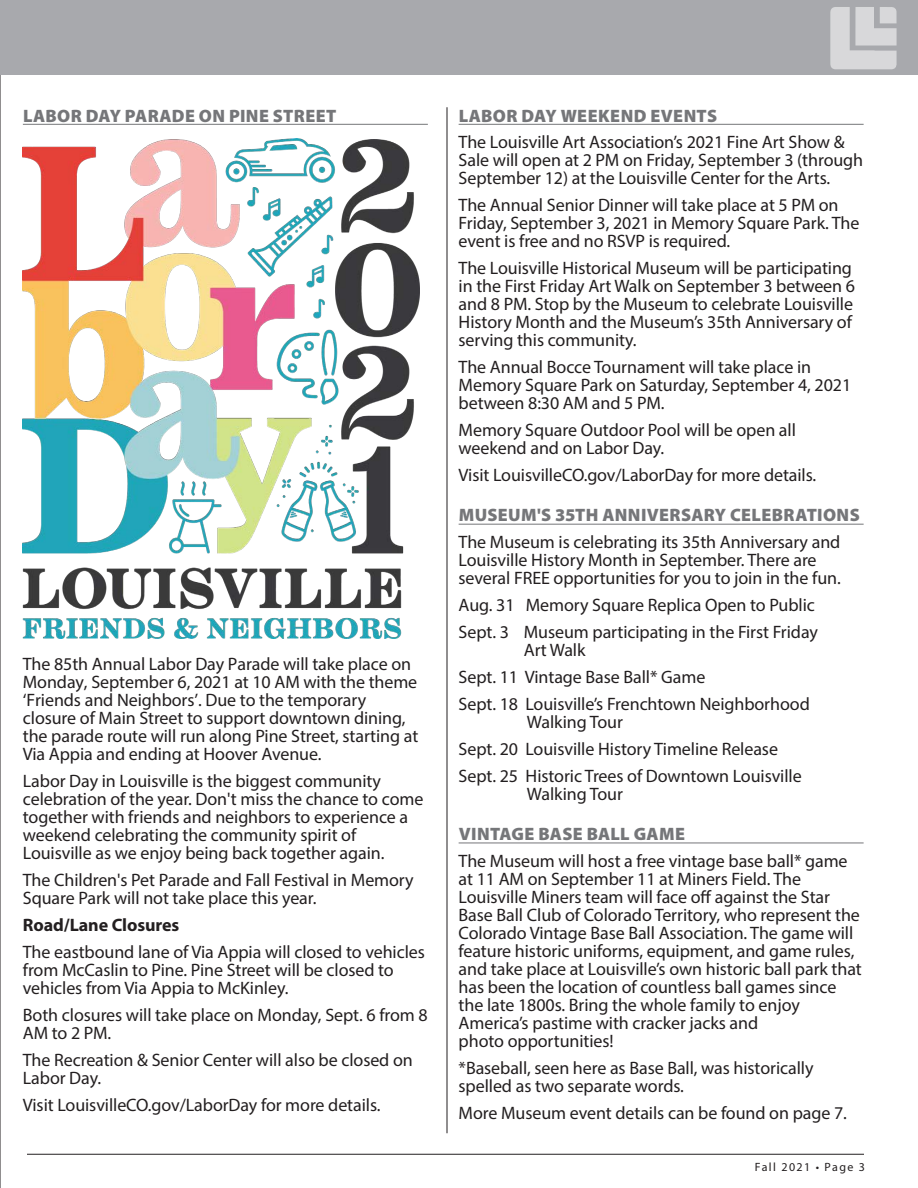
<style>
.page{position:relative;width:918px;height:1188px;background:#fff}
.page>*{position:absolute;margin:0;border:0;box-sizing:border-box;transform-origin:0 0}
.body{font:18px/18px "Myriad Pro";letter-spacing:-.005em;color:#231f20}
.header2{font:900 18px "Myriad Pro";letter-spacing:.02em;color:#757679}
.body-2{font:700 18px "Myriad Pro";letter-spacing:-.005em;color:#231f20}
.t1{font:12px "Myriad Pro";letter-spacing:.12em;color:#231f20}
</style>
<div class="page">
<hr style="left:27px;top:1154px;width:837px;height:1px;background:#231f20">
<hr style="left:459px;top:124px;width:405px;height:1px;background:#757679">
<hr style="left:459px;top:524px;width:405px;height:1px;background:#757679">
<hr style="left:459px;top:843px;width:405px;height:1px;background:#757679">
<hr style="left:0;top:0;width:1px;height:1188px;background:#231f20">
<div style="left:0;top:0;width:918px;height:75px;background:#a8a9ad"></div>
<img style="left:830px;top:7px;width:67px;height:63px">
<hr style="left:447px;top:107px;width:1px;height:1026px;background:#231f20">
<hr style="left:23px;top:124px;width:405px;height:1px;background:#757679">
<img style="left:23px;top:138px;width:396px;height:500px">
<p class="header2" style="left:23px;top:103px;width:315px">LABOR DAY PARADE ON PINE STREET</p>
<p class="body" style="left:23px;top:655px;width:397px">The 85th Annual Labor Day Parade will take place on Monday, September 6, 2021 at 10 AM with the theme ‘Friends and Neighbors’. Due to the temporary closure of Main Street to support downtown dining, the parade route will run along Pine Street, starting at Via Appia and ending at Hoover Avenue.</p>
<p class="body" style="left:23px;top:772px;width:402px">Labor Day in Louisville is the biggest community celebration of the year. Don't miss the chance to come together with friends and neighbors to experience a weekend celebrating the community spirit of Louisville as we enjoy being back together again.</p>
<p class="body" style="left:23px;top:871px;width:392px">The Children's Pet Parade and Fall Festival in Memory<br>Square Park will not take place this year.</p>
<p class="body-2" style="left:23px;top:913px;width:158px">Road/Lane Closures</p>
<p class="body" style="left:23px;top:943px;width:404px">The eastbound lane of Via Appia will closed to vehicles from McCaslin to Pine. Pine Street will be closed to vehicles from Via Appia to McKinley.</p>
<p class="body" style="left:23px;top:1005px;width:406px">Both closures will take place on Monday, Sept. 6 from 8<br>AM to 2 PM.</p>
<p class="body" style="left:23px;top:1050px;width:392px">The Recreation &amp; Senior Center will also be closed on<br>Labor Day.</p>
<p class="body" style="left:23px;top:1095px;width:359px">Visit LouisvilleCO.gov/LaborDay for more details.</p>
<p class="header2" style="left:459px;top:103px;width:260px">LABOR DAY WEEKEND EVENTS</p>
<p class="body" style="left:459px;top:133px;width:406px">The Louisville Art Association’s 2021 Fine Art Show &amp;<br>Sale will open at 2 PM on Friday, September 3 (through<br>September 12) at the Louisville Center for the Arts.</p>
<p class="body" style="left:459px;top:196px;width:402px">The Annual Senior Dinner will take place at 5 PM on<br>Friday, September 3, 2021 in Memory Square Park. The event is free and no RSVP is required.</p>
<p class="body" style="left:459px;top:259px;width:398px">The Louisville Historical Museum will be participating in the First Friday Art Walk on September 3 between 6 and 8 PM. Stop by the Museum to celebrate Louisville History Month and the Museum’s 35th Anniversary of serving this community.</p>
<p class="body" style="left:459px;top:358px;width:394px">The Annual Bocce Tournament will take place in<br>Memory Square Park on Saturday, September 4, 2021 between 8:30 AM and 5 PM.</p>
<p class="body" style="left:459px;top:421px;width:339px">Memory Square Outdoor Pool will be open all weekend and on Labor Day.</p>
<p class="body" style="left:459px;top:466px;width:359px">Visit LouisvilleCO.gov/LaborDay for more details.</p>
<p class="header2" style="left:459px;top:503px;width:403px">MUSEUM'S 35TH ANNIVERSARY CELEBRATIONS</p>
<p class="body" style="left:459px;top:533px;width:384px">The Museum is celebrating its 35th Anniversary and<br>Louisville History Month in September. There are several FREE opportunities for you to join in the fun.</p>
<p class="body" style="left:459px;top:596px;width:358px">Aug. 31 Memory Square Replica Open to Public</p>
<p class="body" style="left:524px;top:623px;width:296px;text-indent:-65px">Sept. 3 Museum participating in the First Friday<br>Art Walk</p>
<p class="body" style="left:459px;top:668px;width:248px">Sept. 11 Vintage Base Ball* Game</p>
<p class="body" style="left:527px;top:695px;width:284px;text-indent:-68px">Sept. 18 Louisville’s Frenchtown Neighborhood<br>Walking Tour</p>
<p class="body" style="left:459px;top:740px;width:321px">Sept. 20 Louisville History Timeline Release</p>
<p class="body" style="left:527px;top:766px;width:276px;text-indent:-68px">Sept. 25 Historic Trees of Downtown Louisville<br>Walking Tour</p>
<p class="header2" style="left:459px;top:822px;width:228px">VINTAGE BASE BALL GAME</p>
<p class="body" style="left:459px;top:852px;width:405px">The Museum will host a free vintage base ball* game at 11 AM on September 11 at Miners Field. The Louisville Miners team will face off against the Star Base Ball Club of Colorado Territory, who represent the Colorado Vintage Base Ball Association. The game will feature historic uniforms, equipment, and game rules, and take place at Louisville’s own historic ball park that has been the location of countless ball games since the late 1800s. Bring the whole family to enjoy America’s pastime with cracker jacks and<br>photo opportunities!</p>
<p class="body" style="left:459px;top:1059px;width:356px">*Baseball, seen here as Base Ball, was historically spelled as two separate words.</p>
<p class="body" style="left:459px;top:1104px;width:390px">More Museum event details can be found on page 7.</p>
<p class="t1" style="left:755px;top:1159px;width:112px">Fall 2021 • Page 3</p>
</div>
